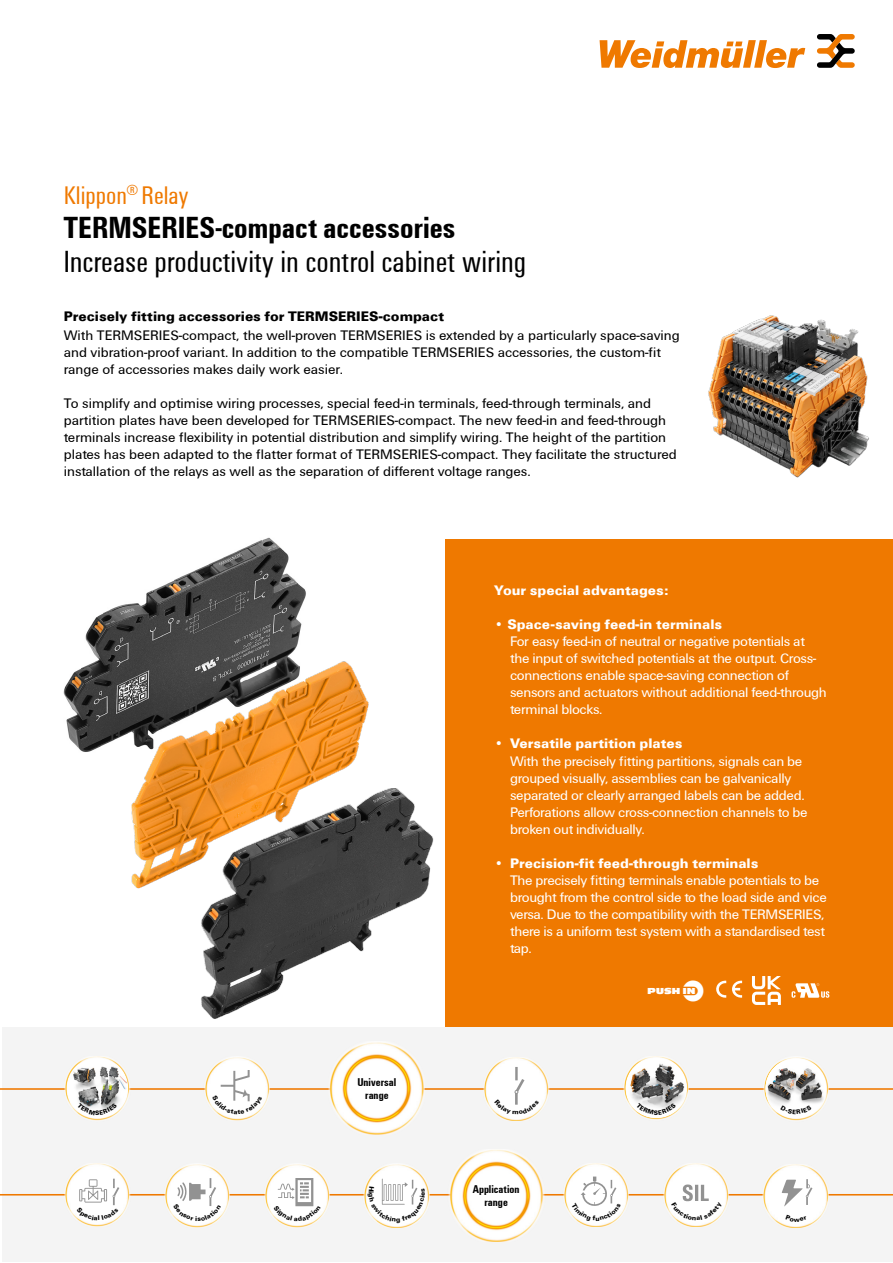
<style>
.page{position:relative;width:893px;height:1263px;background:#fff}
.page>*{position:absolute;margin:0;border:0;box-sizing:border-box;transform-origin:0 0}
.t1{font:31.5px "Weidmueller Condensed";color:#000}
.t2{font:700 31.5px "Weidmueller Condensed";color:#000}
.t3{font:26.25px "Weidmueller Condensed";color:#ef7900}
.t4{font:15.6px "Weidmueller Spezial 99 Normal";color:#fff}
.t5{font:14.25px/17px "Weidmueller";letter-spacing:-.02em;color:#fff}
.t6{font:14.25px/17px "Weidmueller";color:#000}
.t7{font:700 14.25px "Weidmueller";color:#000}
.t8{font:700 14.25px "Weidmueller";color:#fff}
.t9{font:700 11.7px/13.2px "Weidmueller Condensed";color:#000;text-align:center}
.s1{font-weight:700}
</style>
<div class="page">
<svg style="left:600px;top:40px;width:205px;height:28px"></svg>
<svg style="left:817px;top:34px;width:38px;height:34px"></svg>
<div style="left:446px;top:540px;width:447px;height:487px;background:#ef7900"></div>
<div style="left:3px;top:1027px;width:890px;height:235px;background:#f4f4f4"></div>
<hr style="left:0;top:1194px;width:893px;height:1px;background:#ef7900">
<img style="left:563px;top:1163px;width:66px;height:64px">
<img style="left:446px;top:1150px;width:100px;height:91px">
<img style="left:64px;top:1163px;width:66px;height:63px">
<img style="left:164px;top:1164px;width:66px;height:63px">
<img style="left:264px;top:1164px;width:66px;height:63px">
<img style="left:663px;top:1163px;width:66px;height:63px">
<img style="left:762px;top:1164px;width:66px;height:64px">
<svg style="left:782px;top:1179px;width:30px;height:27px"></svg>
<img style="left:363px;top:1164px;width:67px;height:64px">
<hr style="left:0;top:1088px;width:893px;height:2px;background:#ef7900">
<img style="left:328px;top:1042px;width:97px;height:92px">
<img style="left:204px;top:1057px;width:66px;height:63px">
<img style="left:483px;top:1058px;width:66px;height:62px">
<img style="left:64px;top:1056px;width:66px;height:65px">
<div style="left:67px;top:1058px;width:61px;height:60px;background:#fff;border-radius:50%"></div>
<img style="left:67px;top:1064px;width:61px;height:51px">
<img style="left:763px;top:1057px;width:65px;height:64px">
<div style="left:765px;top:1058px;width:61px;height:60px;background:#fff;border-radius:50%"></div>
<img style="left:765px;top:1063px;width:61px;height:45px">
<img style="left:623px;top:1056px;width:66px;height:64px">
<img style="left:626px;top:1058px;width:60px;height:60px;border-radius:30px">
<img style="left:708px;top:315px;width:161px;height:163px">
<img style="left:63px;top:537px;width:243px;height:215px">
<img style="left:131px;top:661px;width:238px;height:228px">
<img style="left:199px;top:788px;width:234px;height:231px">
<svg style="left:716px;top:976px;width:113px;height:29px"></svg>
<svg style="left:572px;top:1176px;width:49px;height:45px"></svg>
<svg style="left:77px;top:1178px;width:42px;height:42px"></svg>
<svg style="left:173px;top:1178px;width:48px;height:43px"></svg>
<svg style="left:274px;top:1178px;width:47px;height:43px"></svg>
<svg style="left:671px;top:1184px;width:51px;height:36px"></svg>
<svg style="left:786px;top:1215px;width:21px;height:6px"></svg>
<svg style="left:367px;top:1178px;width:58px;height:45px"></svg>
<svg style="left:212px;top:1070px;width:50px;height:44px"></svg>
<svg style="left:494px;top:1067px;width:45px;height:48px"></svg>
<svg style="left:77px;top:1103px;width:40px;height:12px"></svg>
<svg style="left:781px;top:1105px;width:31px;height:3px"></svg>
<svg style="left:636px;top:1102px;width:40px;height:13px"></svg>
<h2 class="t3" style="left:64px;top:180px;width:126px">Klippon<sup>®</sup> Relay</h2>
<h1 class="t2" style="left:64px;top:209px;width:393px">TERMSERIES-compact accessories</h1>
<h1 class="t1" style="left:64px;top:243px;width:464px">Increase productivity in control cabinet wiring</h1>
<p class="t7" style="left:64px;top:308px;width:382px">Precisely fitting accessories for TERMSERIES-compact</p>
<p class="t6" style="left:64px;top:326px;width:617px">With TERMSERIES-compact, the well-proven TERMSERIES is extended by a particularly space-saving and vibration-proof variant. In addition to the compatible TERMSERIES accessories, the custom-fit range of accessories makes daily work easier.</p>
<p class="t6" style="left:64px;top:394px;width:615px">To simplify and optimise wiring processes, special feed-in terminals, feed-through terminals, and partition plates have been developed for TERMSERIES-compact. The new feed-in and feed-through terminals increase flexibility in potential distribution and simplify wiring. The height of the partition plates has been adapted to the flatter format of TERMSERIES-compact. They facilitate the structured installation of the relays as well as the separation of different voltage ranges.</p>
<p class="t9" style="left:357px;top:1075px;width:40px">Universal</p>
<p class="t9" style="left:365px;top:1089px;width:25px">range</p>
<p class="t8" style="left:494px;top:582px;width:176px">Your special advantages:</p>
<p class="t5" style="left:510px;top:616px;width:318px;text-indent:-16px">• <span class="s1">Space-saving feed-in terminals<br></span>For easy feed-in of neutral or negative potentials at the input of switched potentials at the output. Cross&shy;connections enable space-saving connection of sensors and actuators without additional feed-through terminal blocks.</p>
<p class="t5" style="left:510px;top:735px;width:299px;text-indent:-16px">• <span class="s1">Versatile partition plates<br></span>With the precisely fitting partitions, signals can be grouped visually, assemblies can be galvanically separated or clearly arranged labels can be added.<br>Perforations allow cross-connection channels to be broken out individually.</p>
<p class="t5" style="left:510px;top:854px;width:318px;text-indent:-16px">• <span class="s1">Precision-fit feed-through terminals<br></span>The precisely fitting terminals enable potentials to be brought from the control side to the load side and vice versa. Due to the compatibility with the TERMSERIES, there is a uniform test system with a standardised test tap.</p>
<p class="t4" style="left:647px;top:980px;width:59px">ä</p>
<p class="t9" style="left:473px;top:1182px;width:48px">Application range</p>
</div>
